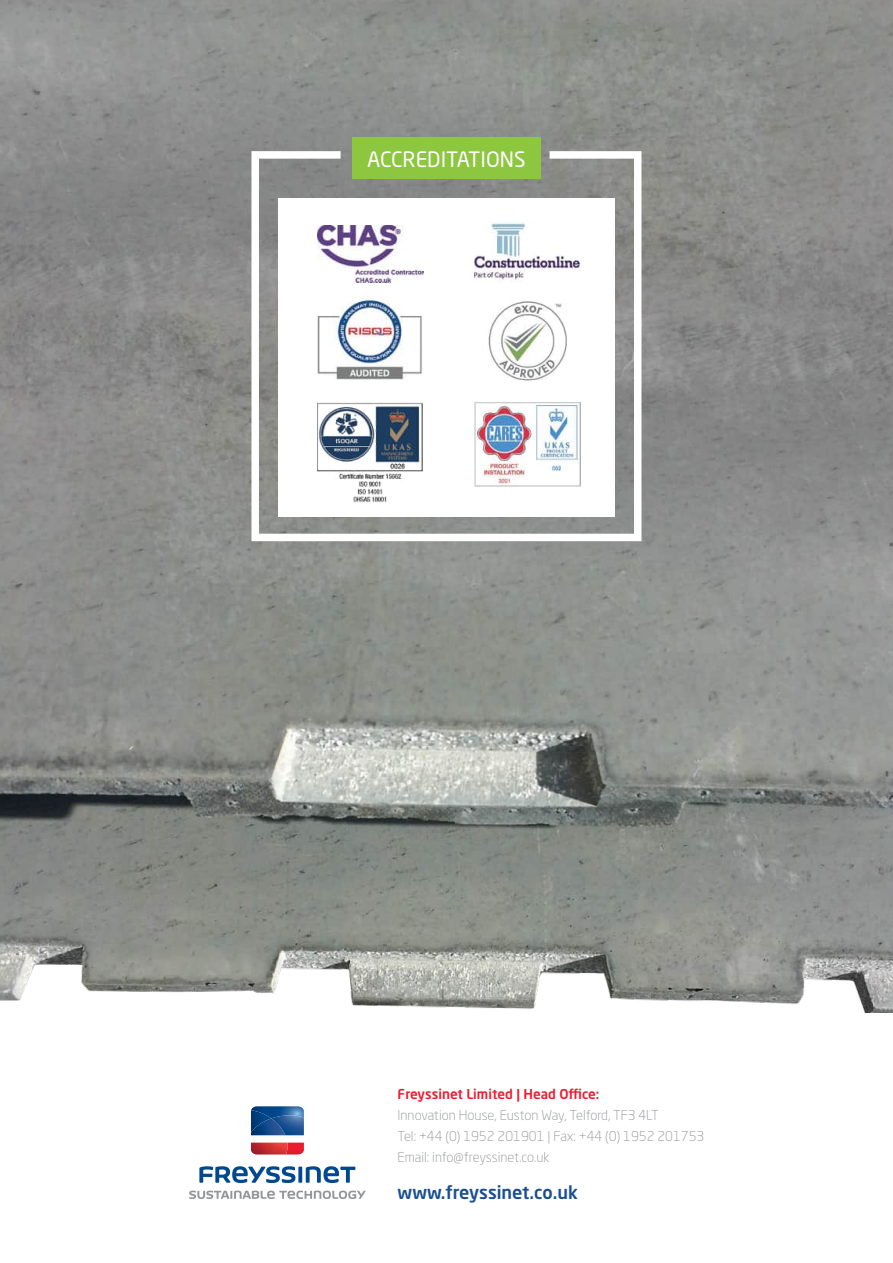
<style>
.page{position:relative;width:893px;height:1263px;background:#fff}
.page>*{position:absolute;margin:0;border:0;box-sizing:border-box;transform-origin:0 0}
.Header_-_Align_Cente{font:21px "Neo Sans Std";color:#fff}
.t1{font:500 18px "Neo Sans Std";color:#194f90}
.t2{font:300 13.5px/21px "Neo Sans Std";color:#939598}
.body_crosshead{font:500 13.5px "Neo Sans Std";color:#ed1c2e}
</style>
<div class="page">
<img style="left:0;top:0;width:893px;height:1012px">
<svg style="left:199px;top:1166px;width:96px;height:17px"></svg>
<svg style="left:298px;top:1166px;width:4px;height:17px"></svg>
<svg style="left:306px;top:1166px;width:49px;height:17px"></svg>
<svg style="left:288px;top:1142px;width:16px;height:12px"></svg>
<img style="left:251px;top:1142px;width:37px;height:12px">
<svg style="left:251px;top:1106px;width:53px;height:29px"></svg>
<img style="left:251px;top:1118px;width:34px;height:17px">
<svg style="left:189px;top:1190px;width:177px;height:9px"></svg>
<svg style="left:248px;top:147px;width:397px;height:398px"></svg>
<div style="left:352px;top:137px;width:189px;height:42px;background:#8dc63f"></div>
<div style="left:278px;top:198px;width:337px;height:319px;background:#fff"></div>
<img style="left:474px;top:221px;width:107px;height:61px">
<img style="left:474px;top:403px;width:107px;height:83px">
<img style="left:488px;top:301px;width:79px;height:80px">
<img style="left:317px;top:226px;width:106px;height:56px">
<img style="left:317px;top:403px;width:106px;height:100px">
<img style="left:317px;top:297px;width:105px;height:83px">
<p class="Header_-_Align_Cente" style="left:367px;top:146px;width:160px">ACCREDITATIONS</p>
<p class="body_crosshead" style="left:398px;top:1086px;width:203px">Freyssinet Limited | Head Office:</p>
<p class="t2" style="left:398px;top:1105px;width:263px">Innovation House, Euston Way, Telford, TF3 4LT</p>
<p class="t2" style="left:398px;top:1126px;width:308px">Tel: +44 (0) 1952 201901 | Fax: +44 (0) 1952 201753<br>Email: info@freyssinet.co.uk</p>
<p class="t1" style="left:398px;top:1180px;width:182px">www.freyssinet.co.uk</p>
</div>
